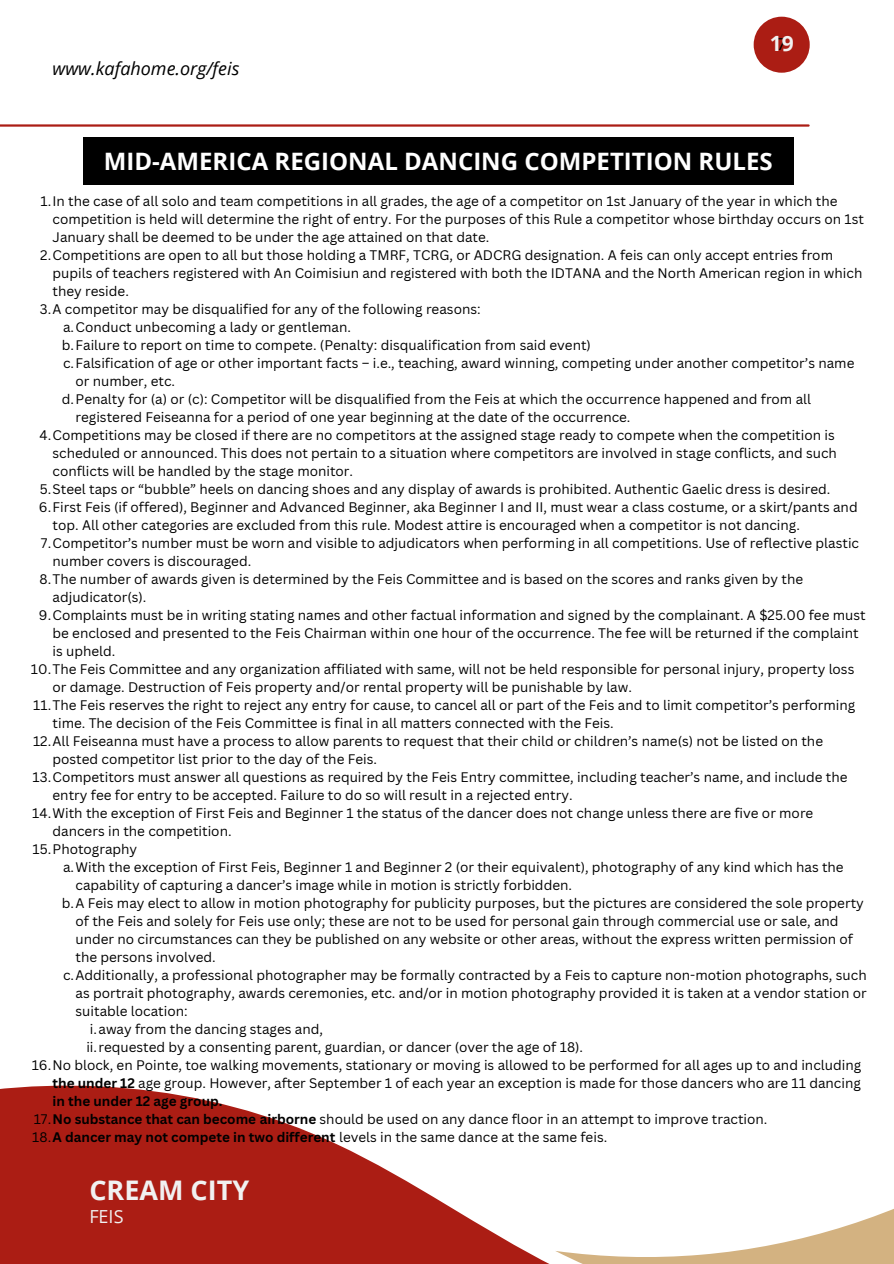
<style>
.page{position:relative;width:894px;height:1264px;background:#fff}
.page>*{position:absolute;margin:0;border:0;box-sizing:border-box;transform-origin:0 0}
.t1{font:700 27px "Open Sans";color:#f1f1f1}
.t2{font:700 24px "Open Sans";color:#fff}
.t3{font:700 21px "Open Sans";color:#f1f1f1}
.t4{font:italic 18px "Open Sans";color:#000}
.t5{font:18px "Open Sans";color:#f1f1f1}
.t6{font:13.5px "Canva Sans";color:#000}
.t7{font:700 13.5px "Canva Sans";color:#000}
.s1{font-weight:400;font-size:16.5px;color:#000}
.s2{font-weight:700}
</style>
<div class="page">
<hr style="left:0;top:124px;width:808px;height:3px;background:#ab1d14">
<div style="left:753px;top:17px;width:56px;height:56px;background:#ab1d14;border-radius:50%"></div>
<svg style="left:0;top:1085px;width:548px;height:178px;fill:#ab1d14"></svg>
<svg style="left:556px;top:1209px;width:337px;height:54px"></svg>
<div style="left:83px;top:137px;width:710px;height:48px;background:#000"></div>
<h3 class="t4" style="left:52px;top:56px;width:188px">www.kafahome.org/feis</h3>
<h3 class="t3" style="left:769px;top:29px;width:25px">1<span class="s1">7</span>9</h3>
<h2 class="t2" style="left:104px;top:144px;width:670px">MID-AMERICA REGIONAL DANCING COMPETITION RULES</h2>
<p class="t6" style="left:40px;top:191px;width:798px">1.In the case of all solo and team competitions in all grades, the age of a competitor on 1st January of the year in which the</p>
<p class="t6" style="left:53px;top:209px;width:812px">competition is held will determine the right of entry. For the purposes of this Rule a competitor whose birthday occurs on 1st</p>
<p class="t6" style="left:53px;top:227px;width:438px">January shall be deemed to be under the age attained on that date.</p>
<p class="t6" style="left:40px;top:245px;width:794px">2.Competitions are open to all but those holding a TMRF, TCRG, or ADCRG designation. A feis can only accept entries from</p>
<p class="t6" style="left:53px;top:263px;width:811px">pupils of teachers registered with An Coimisiun and registered with both the IDTANA and the North American region in which</p>
<p class="t6" style="left:53px;top:281px;width:78px">they reside.</p>
<p class="t6" style="left:40px;top:299px;width:442px">3.A competitor may be disqualified for any of the following reasons:</p>
<p class="t6" style="left:63px;top:317px;width:289px">a.Conduct unbecoming a lady or gentleman.</p>
<p class="t6" style="left:62px;top:335px;width:530px">b.Failure to report on time to compete. (Penalty: disqualification from said event)</p>
<p class="t6" style="left:63px;top:353px;width:792px">c.Falsification of age or other important facts – i.e., teaching, award winning, competing under another competitor’s name</p>
<p class="t6" style="left:75px;top:371px;width:101px">or number, etc.</p>
<p class="t6" style="left:62px;top:389px;width:750px">d.Penalty for (a) or (c): Competitor will be disqualified from the Feis at which the occurrence happened and from all</p>
<p class="t6" style="left:75px;top:407px;width:556px">registered Feiseanna for a period of one year beginning at the date of the occurrence.</p>
<p class="t6" style="left:39px;top:425px;width:796px">4.Competitions may be closed if there are no competitors at the assigned stage ready to compete when the competition is</p>
<p class="t6" style="left:53px;top:443px;width:785px">scheduled or announced. This does not pertain to a situation where competitors are involved in stage conflicts, and such</p>
<p class="t6" style="left:53px;top:461px;width:302px">conflicts will be handled by the stage monitor.</p>
<p class="t6" style="left:40px;top:479px;width:792px">5.Steel taps or “bubble” heels on dancing shoes and any display of awards is prohibited. Authentic Gaelic dress is desired.</p>
<p class="t6" style="left:39px;top:497px;width:820px">6.First Feis (if offered), Beginner and Advanced Beginner, aka Beginner I and II, must wear a class costume, or a skirt/pants and</p>
<p class="t6" style="left:53px;top:515px;width:748px">top. All other categories are excluded from this rule. Modest attire is encouraged when a competitor is not dancing.</p>
<p class="t6" style="left:41px;top:533px;width:819px">7.Competitor’s number must be worn and visible to adjudicators when performing in all competitions. Use of reflective plastic</p>
<p class="t6" style="left:53px;top:551px;width:200px">number covers is discouraged.</p>
<p class="t6" style="left:39px;top:569px;width:765px">8.The number of awards given is determined by the Feis Committee and is based on the scores and ranks given by the</p>
<p class="t6" style="left:53px;top:587px;width:95px">adjudicator(s).</p>
<p class="t6" style="left:39px;top:605px;width:828px">9.Complaints must be in writing stating names and other factual information and signed by the complainant. A $25.00 fee must</p>
<p class="t6" style="left:53px;top:623px;width:807px">be enclosed and presented to the Feis Chairman within one hour of the occurrence. The fee will be returned if the complaint</p>
<p class="t6" style="left:53px;top:641px;width:64px">is upheld.</p>
<p class="t6" style="left:31px;top:659px;width:824px">10.The Feis Committee and any organization affiliated with same, will not be held responsible for personal injury, property loss</p>
<p class="t6" style="left:53px;top:677px;width:580px">or damage. Destruction of Feis property and/or rental property will be punishable by law.</p>
<p class="t6" style="left:33px;top:695px;width:823px">11.The Feis reserves the right to reject any entry for cause, to cancel all or part of the Feis and to limit competitor’s performing</p>
<p class="t6" style="left:53px;top:713px;width:562px">time. The decision of the Feis Committee is final in all matters connected with the Feis.</p>
<p class="t6" style="left:33px;top:731px;width:791px">12.All Feiseanna must have a process to allow parents to request that their child or children’s name(s) not be listed on the</p>
<p class="t6" style="left:53px;top:749px;width:326px">posted competitor list prior to the day of the Feis.</p>
<p class="t6" style="left:33px;top:767px;width:816px">13.Competitors must answer all questions as required by the Feis Entry committee, including teacher’s name, and include the</p>
<p class="t6" style="left:53px;top:785px;width:521px">entry fee for entry to be accepted. Failure to do so will result in a rejected entry.</p>
<p class="t6" style="left:32px;top:803px;width:782px">14.With the exception of First Feis and Beginner 1 the status of the dancer does not change unless there are five or more</p>
<p class="t6" style="left:53px;top:821px;width:180px">dancers in the competition.</p>
<p class="t6" style="left:32px;top:839px;width:106px">15.Photography</p>
<p class="t6" style="left:63px;top:857px;width:781px">a.With the exception of First Feis, Beginner 1 and Beginner 2 (or their equivalent), photography of any kind which has the</p>
<p class="t6" style="left:75px;top:875px;width:498px">capability of capturing a dancer’s image while in motion is strictly forbidden.</p>
<p class="t6" style="left:62px;top:893px;width:803px">b.A Feis may elect to allow in motion photography for publicity purposes, but the pictures are considered the sole property</p>
<p class="t6" style="left:75px;top:911px;width:764px">of the Feis and solely for Feis use only; these are not to be used for personal gain through commercial use or sale, and</p>
<p class="t6" style="left:75px;top:929px;width:778px">under no circumstances can they be published on any website or other areas, without the express written permission of</p>
<p class="t6" style="left:75px;top:947px;width:142px">the persons involved.</p>
<p class="t6" style="left:63px;top:965px;width:804px">c.Additionally, a professional photographer may be formally contracted by a Feis to capture non-motion photographs, such</p>
<p class="t6" style="left:75px;top:983px;width:792px">as portrait photography, awards ceremonies, etc. and/or in motion photography provided it is taken at a vendor station or</p>
<p class="t6" style="left:75px;top:1001px;width:113px">suitable location:</p>
<p class="t6" style="left:90px;top:1019px;width:234px">i.away from the dancing stages and,</p>
<p class="t6" style="left:86px;top:1037px;width:498px">ii.requested by a consenting parent, guardian, or dancer (over the age of 18).</p>
<p class="t6" style="left:32px;top:1055px;width:830px">16.No block, en Pointe, toe walking movements, stationary or moving is allowed to be performed for all ages up to and including</p>
<p class="t6" style="left:53px;top:1073px;width:809px"><span class="s2">the under 12</span> age group. However, after September 1 of each year an exception is made for those dancers who are 11 dancing</p>
<p class="t7" style="left:53px;top:1091px;width:171px">in the under 12 age group.</p>
<p class="t6" style="left:34px;top:1109px;width:735px">17.<span class="s2">No substance that can become airborne</span> should be used on any dance floor in an attempt to improve traction.</p>
<p class="t6" style="left:32px;top:1127px;width:576px">18.<span class="s2">A dancer may not compete in two different</span> levels in the same dance at the same feis.</p>
<h1 class="t1" style="left:89px;top:1170px;width:161px">CREAM CITY</h1>
<h3 class="t5" style="left:89px;top:1203px;width:36px">FEIS</h3>
</div>
